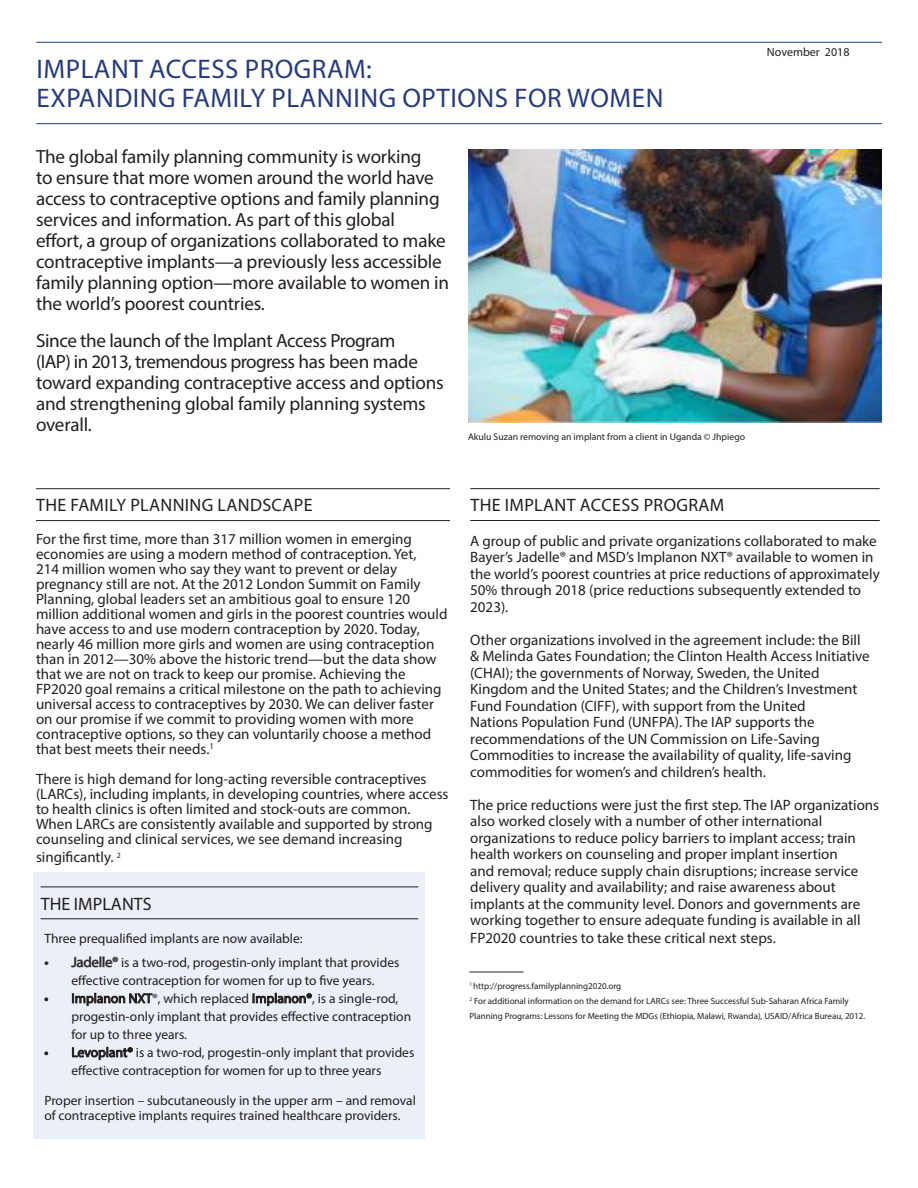
<style>
.page{position:relative;width:918px;height:1188px;background:#fff}
.page>*{position:absolute;margin:0;border:0;box-sizing:border-box;transform-origin:0 0}
.t1{font:27px/28.5px "Myriad Pro";letter-spacing:.02em;color:#283b82}
.t2{font:19.2px/21px "Myriad Pro";letter-spacing:-.01em;color:#241f1f}
.t3{font:18px "Myriad Pro";letter-spacing:.02em;color:#241f1f}
.t4{font:18px "Myriad Pro";color:#241f1f}
.t5{font:15px/16.5px "Myriad Pro";color:#241f1f}
.t6{font:13.5px/18px "Myriad Pro";color:#241f1f;text-align:center}
.t7{font:12px "Myriad Pro";color:#241f1f}
.t8{font:9.75px "Myriad Pro";color:#241f1f}
.t9{font:9px/15px "Myriad Pro";color:#241f1f}
.s1{font-size:14.25px}
</style>
<div class="page">
<div style="left:34px;top:872px;width:391px;height:266px;background:#ebeff8"></div>
<hr style="left:36px;top:488px;width:414px;height:1px;background:#241f1f">
<hr style="left:36px;top:520px;width:414px;height:1px;background:#241f1f">
<hr style="left:470px;top:488px;width:410px;height:1px;background:#241f1f">
<hr style="left:470px;top:520px;width:410px;height:1px;background:#241f1f">
<hr style="left:36px;top:42px;width:846px;height:1px;background:#283b82">
<hr style="left:36px;top:123px;width:846px;height:1px;background:#283b82">
<svg style="left:71px;top:956px;width:48px;height:12px"></svg>
<svg style="left:72px;top:992px;width:81px;height:14px"></svg>
<svg style="left:253px;top:992px;width:59px;height:14px"></svg>
<svg style="left:72px;top:1046px;width:61px;height:14px"></svg>
<hr style="left:41px;top:887px;width:377px;height:1px;background:#241f1f">
<hr style="left:41px;top:919px;width:377px;height:1px;background:#241f1f">
<img style="left:468px;top:150px;width:414px;height:272px">
<hr style="left:470px;top:972px;width:54px;height:1px;background:#241f1f">
<h1 class="t1" style="left:37px;top:55px;width:628px">IMPLANT ACCESS PROGRAM:<br>EXPANDING FAMILY PLANNING OPTIONS FOR WOMEN</h1>
<p class="t2" style="left:36px;top:146px;width:414px">The global family planning community is working<br>to ensure that more women around the world have access to contraceptive options and family planning services and information. As part of this global<br>effort, a group of organizations collaborated to make contraceptive implants—a previously less accessible family planning option—more available to women in the world’s poorest countries.</p>
<p class="t2" style="left:36px;top:330px;width:409px">Since the launch of the Implant Access Program<br>(IAP) in 2013, tremendous progress has been made toward expanding contraceptive access and options and strengthening global family planning systems overall.</p>
<p class="t8" style="left:468px;top:431px;width:279px">Akulu Suzan removing an implant from a client in Uganda © Jhpiego</p>
<p class="t7" style="left:767px;top:45px;width:84px">November 2018</p>
<p class="t3" style="left:36px;top:494px;width:278px">THE FAMILY PLANNING LANDSCAPE</p>
<p class="t5" style="left:36px;top:532px;width:413px;line-height:15px">For the first time, more than 317 million women in emerging economies are using a modern method of contraception. Yet,<br>214 million women who say they want to prevent or delay pregnancy still are not. At the 2012 London Summit on Family Planning, global leaders set an ambitious goal to ensure 120 million additional women and girls in the poorest countries would have access to and use modern contraception by 2020. Today, nearly 46 million more girls and women are using contraception than in 2012—30% above the historic trend—but the data show that we are not on track to keep our promise. Achieving the FP2020 goal remains a critical milestone on the path to achieving universal access to contraceptives by 2030. We can deliver faster on our promise if we commit to providing women with more contraceptive options, so they can voluntarily choose a method that best meets their needs.<sup>1</sup></p>
<p class="t5" style="left:36px;top:772px;width:414px;line-height:15px">There is high demand for long-acting reversible contraceptives (LARCs), including implants, in developing countries, where access to health clinics is often limited and stock-outs are common.<br>When LARCs are consistently available and supported by strong counseling and clinical services, we see demand increasing</p>
<p class="t5" style="left:36px;top:849px;width:86px">singificantly. <sup>2</sup></p>
<p class="t4" style="left:41px;top:892px;width:112px">THE IMPLANTS</p>
<p class="t6" style="left:44px;top:929px;width:260px">Three prequalified implants are now available:</p>
<p class="t6" style="left:44px;top:953px;width:357px"><span class="s1">• Jadelle®</span> is a two-rod, progestin-only implant that provides effective contraception for women for up to five years.</p>
<p class="t6" style="left:71px;top:989px;width:341px;text-align:left;text-indent:-27px">• Implanon NXT®, which replaced Implanon®, is a single-rod, progestin-only implant that provides effective contraception for up to three years.</p>
<p class="t6" style="left:44px;top:1043px;width:372px">• Levoplant® is a two-rod, progestin-only implant that provides effective contraception for women for up to three years</p>
<p class="t6" style="left:44px;top:1093px;width:373px;line-height:15px;text-align:left">Proper insertion – subcutaneously in the upper arm – and removal of contraceptive implants requires trained healthcare providers.</p>
<p class="t3" style="left:470px;top:494px;width:255px">THE IMPLANT ACCESS PROGRAM</p>
<p class="t5" style="left:470px;top:532px;width:411px">A group of public and private organizations collaborated to make Bayer’s Jadelle® and MSD’s Implanon NXT® available to women in the world’s poorest countries at price reductions of approximately 50% through 2018 (price reductions subsequently extended to 2023).</p>
<p class="t5" style="left:470px;top:631px;width:401px">Other organizations involved in the agreement include: the Bill &amp; Melinda Gates Foundation; the Clinton Health Access Initiative (CHAI); the governments of Norway, Sweden, the United Kingdom and the United States; and the Children’s Investment Fund Foundation (CIFF), with support from the United<br>Nations Population Fund (UNFPA). The IAP supports the recommendations of the UN Commission on Life-Saving Commodities to increase the availability of quality, life-saving commodities for women’s and children’s health.</p>
<p class="t5" style="left:470px;top:796px;width:410px">The price reductions were just the first step. The IAP organizations also worked closely with a number of other international organizations to reduce policy barriers to implant access; train health workers on counseling and proper implant insertion<br>and removal; reduce supply chain disruptions; increase service delivery quality and availability; and raise awareness about implants at the community level. Donors and governments are working together to ensure adequate funding is available in all</p>
<p class="t5" style="left:470px;top:930px;width:307px">FP2020 countries to take these critical next steps.</p>
<p class="t9" style="left:470px;top:979px;width:397px"><sup>1</sup> http://progress.familyplanning2020.org<br><sup>2</sup> For additional information on the demand for LARCs see: Three Successful Sub-Saharan Africa Family<br>Planning Programs: Lessons for Meeting the MDGs (Ethiopia, Malawi, Rwanda), USAID/Africa Bureau, 2012.</p>
</div>
